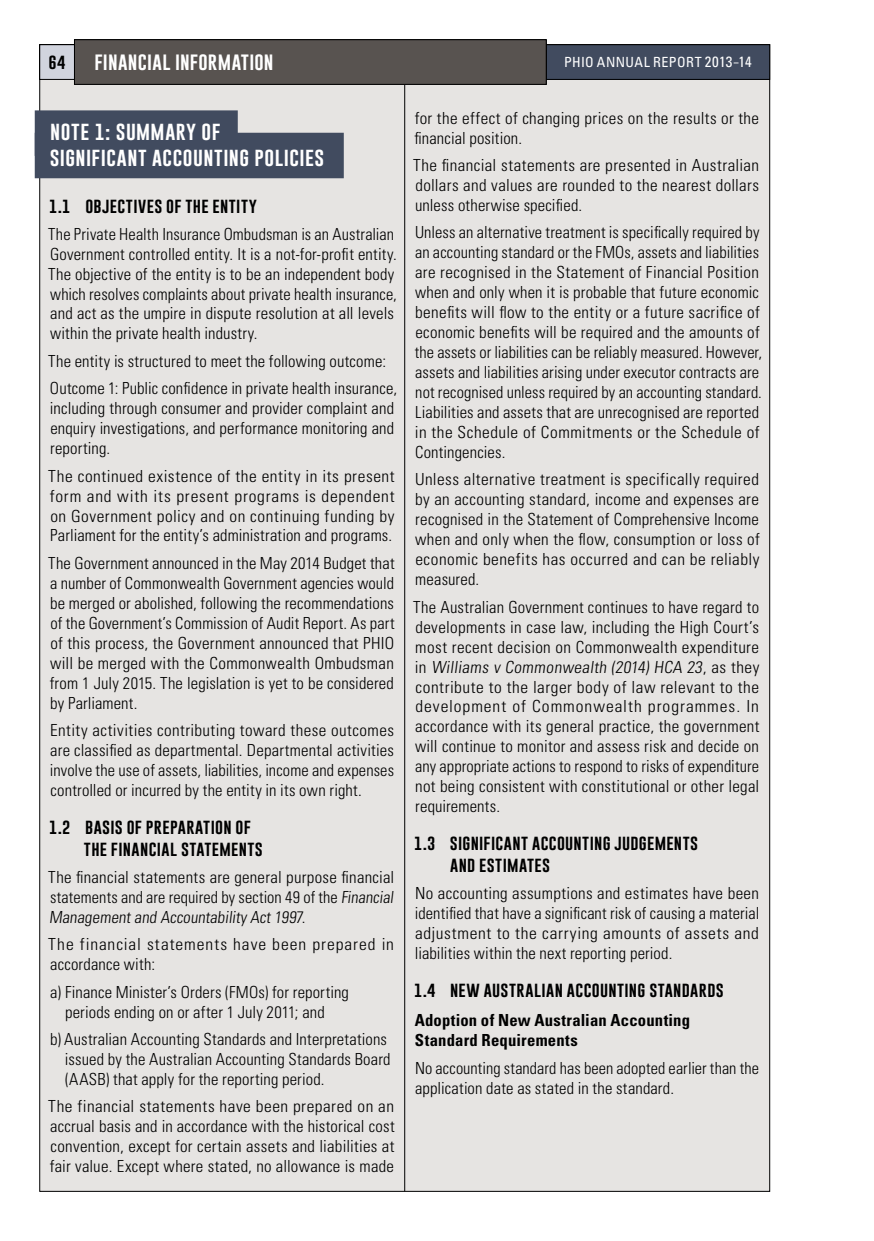
<style>
.page{position:relative;width:874px;height:1241px;background:#fff}
.page>*{position:absolute;margin:0;border:0;box-sizing:border-box;transform-origin:0 0}
.H2__bottom_line{font:16.97px "Gobold";letter-spacing:.025em;color:#fff;scale:1.14 1}
.H2__top_line{font:16.97px "Gobold";letter-spacing:.025em;color:#fff;scale:1.14 1}
.FINS_BODY{font:300 condensed 16.62px/19.9px "Univers LT Std";letter-spacing:.01em;color:#000;text-align:justify}
.FINS_BODY-2{font:300 condensed 16.62px/19.9px "Univers LT Std";letter-spacing:.01em;color:#000;text-align:justify;scale:1.04 1}
.FINS_BODY-3{font:300 condensed 16.62px/19.9px "Univers LT Std";letter-spacing:.05em;color:#000;scale:1.05 1}
.H4__FINS{font:700 condensed 16.62px/19.9px "Univers LT Std";letter-spacing:.01em;color:#000}
.t1{font:16.1px "Gobold";letter-spacing:.015em;color:#fff;scale:1.14 1}
.t2{font:condensed 14px "Univers LT Std";letter-spacing:.03em;color:#fff}
.t3{font:13.83px/22.4px "Gobold";letter-spacing:.025em;color:#000;scale:1.14 1}
.s1{font-size:14.88px}
.s2{font-style:italic}
</style>
<div class="page">
<div style="left:40px;top:45px;width:729px;height:1146px;background:#e6e4e2"></div>
<hr style="left:404px;top:45px;width:1px;height:1146px;background:#000">
<div style="left:35px;top:110px;width:203px;height:46px;background:#414b5f"></div>
<div style="left:35px;top:133px;width:308px;height:45px;background:#414b5f"></div>
<div style="left:40px;top:45px;width:729px;height:34px;background:#414b5f"></div>
<div style="left:39px;top:44px;width:730px;height:36px;border:1px solid #000"></div>
<div style="left:40px;top:45px;width:34px;height:34px;background:#d1d4de"></div>
<div style="left:39px;top:44px;width:36px;height:36px;border:1px solid #000"></div>
<div style="left:74px;top:40px;width:472px;height:44px;background:#585350"></div>
<div style="left:74px;top:39px;width:472px;height:46px;border:1px solid #000"></div>
<p class="t3" style="left:49px;top:51px;width:16px">64</p>
<p class="t1" style="left:94px;top:52px;width:159px">FINANCIAL INFORMATION</p>
<p class="t2" style="left:563px;top:54px;width:189px">PHIO ANNUAL REPORT <span class="s1">2013–14</span></p>
<h2 class="H2__top_line" style="left:50px;top:121px;width:151px">NOTE 1: SUMMARY OF</h2>
<h2 class="H2__bottom_line" style="left:50px;top:147px;width:242px">SIGNIFICANT ACCOUNTING POLICIES</h2>
<p class="t3" style="left:49px;top:195px;width:184px">1.1 OBJECTIVES OF THE ENTITY</p>
<p class="FINS_BODY" style="left:48px;top:224px;width:350px;text-align:left">The Private Health Insurance Ombudsman is an Australian Government controlled entity. It is a not-for-profit entity.<br>The objective of the entity is to be an independent body which resolves complaints about private health insurance, and act as the umpire in dispute resolution at all levels within the private health industry.</p>
<p class="FINS_BODY" style="left:48px;top:351px;width:339px">The entity is structured to meet the following outcome:</p>
<p class="FINS_BODY" style="left:50px;top:378px;width:348px;text-align:left">Outcome 1: Public confidence in private health insurance, including through consumer and provider complaint and enquiry investigations, and performance monitoring and reporting.</p>
<p class="FINS_BODY-2" style="left:48px;top:465px;width:334px">The continued existence of the entity in its present form and with its present programs is dependent on Government policy and on continuing funding by Parliament for the entity’s administration and programs.</p>
<p class="FINS_BODY" style="left:48px;top:553px;width:348px">The Government announced in the May 2014 Budget that a number of Commonwealth Government agencies would be merged or abolished, following the recommendations of the Government’s Commission of Audit Report. As part of this process, the Government announced that PHIO will be merged with the Commonwealth Ombudsman from 1 July 2015. The legislation is yet to be considered by Parliament.</p>
<p class="FINS_BODY" style="left:50px;top:720px;width:345px">Entity activities contributing toward these outcomes are classified as departmental. Departmental activities involve the use of assets, liabilities, income and expenses controlled or incurred by the entity in its own right.</p>
<p class="t3" style="left:84px;top:815px;width:158px;text-indent:-35px">1.2 BASIS OF PREPARATION OF<br>THE FINANCIAL STATEMENTS</p>
<p class="FINS_BODY" style="left:48px;top:866px;width:347px">The financial statements are general purpose financial statements and are required by section 49 of the <span class="s2">Financial Management and Accountability Act 1997</span>.</p>
<p class="FINS_BODY-3" style="left:48px;top:934px;width:330px">The financial statements have been prepared in accordance with:</p>
<p class="FINS_BODY" style="left:50px;top:981px;width:300px;text-align:center">a) Finance Minister’s Orders (FMOs) for reporting periods ending on or after 1 July 2011; and</p>
<p class="FINS_BODY" style="left:65px;top:1028px;width:327px;text-align:left;text-indent:-15px">b) Australian Accounting Standards and Interpretations issued by the Australian Accounting Standards Board (AASB) that apply for the reporting period.</p>
<p class="FINS_BODY-2" style="left:48px;top:1096px;width:334px">The financial statements have been prepared on an accrual basis and in accordance with the historical cost convention, except for certain assets and liabilities at fair value. Except where stated, no allowance is made</p>
<p class="FINS_BODY" style="left:414px;top:108px;width:346px">for the effect of changing prices on the results or the</p>
<p class="FINS_BODY" style="left:414px;top:128px;width:109px">financial position.</p>
<p class="FINS_BODY" style="left:413px;top:155px;width:347px">The financial statements are presented in Australian dollars and values are rounded to the nearest dollars unless otherwise specified.</p>
<p class="FINS_BODY" style="left:414px;top:222px;width:348px;text-align:left">Unless an alternative treatment is specifically required by an accounting standard or the FMOs, assets and liabilities are recognised in the Statement of Financial Position when and only when it is probable that future economic benefits will flow to the entity or a future sacrifice of economic benefits will be required and the amounts of the assets or liabilities can be reliably measured. However, assets and liabilities arising under executor contracts are not recognised unless required by an accounting standard.<br>Liabilities and assets that are unrecognised are reported in the Schedule of Commitments or the Schedule of Contingencies.</p>
<p class="FINS_BODY" style="left:415px;top:469px;width:346px">Unless alternative treatment is specifically required by an accounting standard, income and expenses are recognised in the Statement of Comprehensive Income when and only when the flow, consumption or loss of economic benefits has occurred and can be reliably measured.</p>
<p class="FINS_BODY" style="left:413px;top:596px;width:347px">The Australian Government continues to have regard to developments in case law, including the High Court’s most recent decision on Commonwealth expenditure in <span class="s2">Williams v Commonwealth (2014) HCA 23</span>, as they contribute to the larger body of law relevant to the development of Commonwealth programmes. In accordance with its general practice, the government will continue to monitor and assess risk and decide on any appropriate actions to respond to risks of expenditure not being consistent with constitutional or other legal requirements.</p>
<p class="t3" style="left:450px;top:832px;width:219px;text-indent:-36px">1.3 SIGNIFICANT ACCOUNTING JUDGEMENTS<br>AND ESTIMATES</p>
<p class="FINS_BODY" style="left:414px;top:883px;width:346px">No accounting assumptions and estimates have been identified that have a significant risk of causing a material adjustment to the carrying amounts of assets and liabilities within the next reporting period.</p>
<p class="t3" style="left:414px;top:978px;width:273px">1.4 NEW AUSTRALIAN ACCOUNTING STANDARDS</p>
<h4 class="H4__FINS" style="left:414px;top:1010px;width:277px">Adoption of New Australian Accounting<br>Standard Requirements</h4>
<p class="FINS_BODY" style="left:415px;top:1057px;width:345px">No accounting standard has been adopted earlier than the application date as stated in the standard.</p>
</div>
